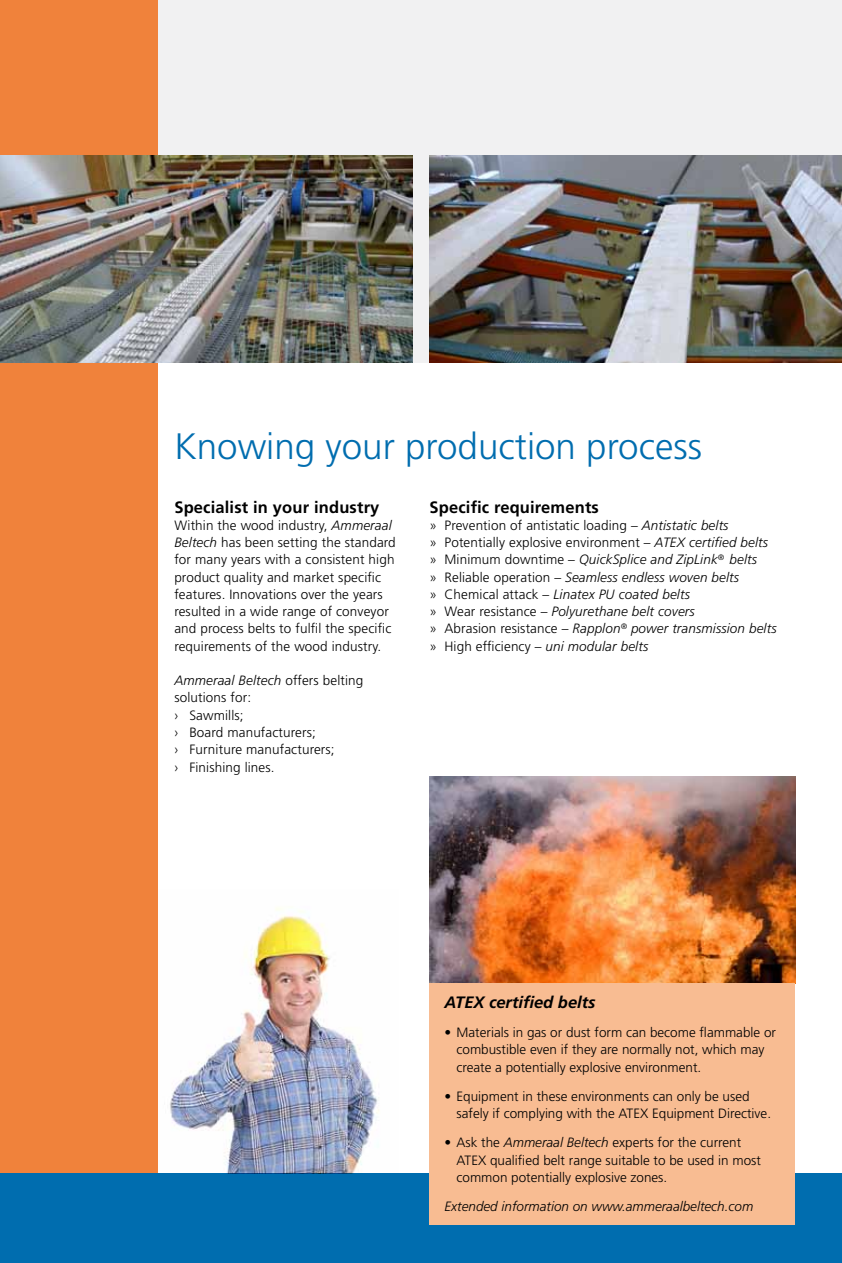
<style>
.page{position:relative;width:842px;height:1263px;background:#fff}
.page>*{position:absolute;margin:0;border:0;box-sizing:border-box;transform-origin:0 0}
.t1{font:300 36.75px "Frutiger LT Std";color:#006daf}
.t2{font:700 16.5px "Frutiger LT Std";letter-spacing:.01em;color:#000}
.t3{font:italic 700 16.5px "Frutiger LT Std";color:#000}
.t4{font:300 13.5px/17.2px "Frutiger LT Std";color:#000}
.t5{font:italic 300 13.5px/17.2px "Frutiger LT Std";letter-spacing:.01em;color:#000}
.s1{font-style:italic}
.s2{font-style:normal}
</style>
<div class="page">
<img style="left:157px;top:889px;width:222px;height:284px">
<div style="left:0;top:0;width:842px;height:362px;background:#f1f1f2"></div>
<div style="left:0;top:0;width:157px;height:1173px;background:#f0823b"></div>
<div style="left:0;top:1173px;width:842px;height:90px;background:#006daf"></div>
<img style="left:0;top:156px;width:412px;height:206px">
<img style="left:429px;top:155px;width:413px;height:207px">
<img style="left:429px;top:776px;width:366px;height:207px">
<div style="left:429px;top:983px;width:366px;height:242px;background:#f8bc92"></div>
<h1 class="t1" style="left:174px;top:425px;width:529px">Knowing your production process</h1>
<p class="t2" style="left:174px;top:497px;width:207px">Specialist in your industry</p>
<p class="t4" style="left:174px;top:517px;width:223px">Within the wood industry, <span class="s1">Ammeraal Beltech</span> has been setting the standard for many years with a consistent high product quality and market specific features. Innovations over the years resulted in a wide range of conveyor and process belts to fulfil the specific requirements of the wood industry.</p>
<p class="t4" style="left:174px;top:672px;width:191px"><span class="s1">Ammeraal Beltech</span> offers belting solutions for:<br>› Sawmills;<br>› Board manufacturers;<br>› Furniture manufacturers;<br>› Finishing lines.</p>
<p class="t2" style="left:429px;top:497px;width:171px">Specific requirements</p>
<p class="t5" style="left:429px;top:517px;width:349px"><span class="s2">» Prevention of antistatic loading –</span> Antistatic belts<br><span class="s2">» Potentially explosive environment –</span> ATEX certified belts <span class="s2">» Minimum downtime –</span> QuickSplice and ZipLink<sup>®</sup> belts<br><span class="s2">» Reliable operation –</span> Seamless endless woven belts<br><span class="s2">» Chemical attack –</span> Linatex PU coated belts<br><span class="s2">» Wear resistance –</span> Polyurethane belt covers<br><span class="s2">» Abrasion resistance –</span> Rapplon<sup>®</sup> power transmission belts <span class="s2">» High efficiency –</span> uni modular belts</p>
<p class="t3" style="left:444px;top:992px;width:152px">ATEX certified belts</p>
<p class="t4" style="left:456px;top:1024px;width:321px;text-indent:-12px">• Materials in gas or dust form can become flammable or combustible even if they are normally not, which may create a potentially explosive environment.</p>
<p class="t4" style="left:456px;top:1088px;width:316px;text-indent:-12px">• Equipment in these environments can only be used safely if complying with the ATEX Equipment Directive.</p>
<p class="t4" style="left:456px;top:1134px;width:306px;text-indent:-12px">• Ask the <span class="s1">Ammeraal Beltech</span> experts for the current<br>ATEX qualified belt range suitable to be used in most common potentially explosive zones.</p>
<p class="t5" style="left:444px;top:1198px;width:310px">Extended information on www.ammeraalbeltech.com</p>
</div>
